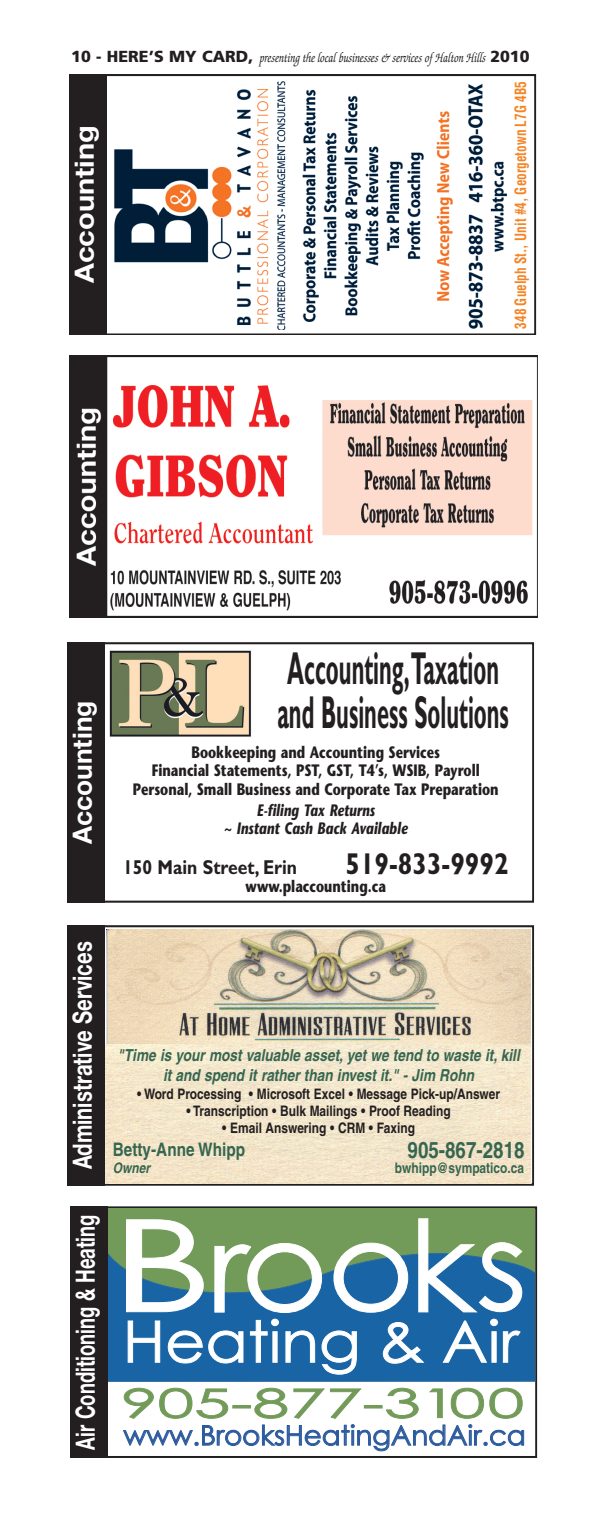
<style>
.page{position:relative;width:612px;height:1534px;background:#fff}
.page>*{position:absolute;margin:0;border:0;box-sizing:border-box;transform-origin:0 0}
.t1{font:700 46.4px/44.2px "Gill Sans";color:#231f20;scale:.47 1}
.t2{font:700 30.2px "Gill Sans";color:#231f20;scale:.87 1}
.t3{font:27.4px "Century Gothic";color:#2c5a9e}
.t4{font:700 26.6px "Helvetica Neue";color:#fff;scale:.69 1}
.t5{font:700 26.6px "Helvetica Neue";color:#fff;scale:.76 1}
.t6{font:700 26.6px "Helvetica Neue";color:#fff;scale:1.09 1}
.t7{font:700 26.6px "Helvetica Neue";color:#fff}
.t8{font:700 22.8px "Helvetica";color:#376650;scale:.83 1}
.t9{font:700 20.2px "Gill Sans";color:#231f20;scale:.87 1}
.t10{font:700 18.6px "Helvetica";color:#376650;scale:.83 1}
.t11{font:700 16.6px/18.6px "Stone Sans";color:#231f20;text-align:center;scale:.77 1}
.t12{font:italic 700 16.6px/19.8px "Helvetica";color:#376650;text-align:center;scale:.83 1}
.t13{font:italic 700 16.6px/18.6px "Stone Sans";color:#231f20;text-align:center;scale:.77 1}
.t14{font:700 condensed 15.2px "Helvetica";color:#f58425;scale:.87 1}
.t15{font:700 14.4px "Helvetica";color:#231f20;scale:.83 1}
.t16{font:700 14.4px "Helvetica";color:#376650;scale:.83 1}
.t17{font:italic 700 14.4px "Helvetica";color:#376650;scale:.83 1}
.t18{font:italic 500 14px "Zapf Chancery";color:#231f20;scale:.8 1}
.s1{font-family:"Frutiger";font-weight:900;font-style:normal;font-size:16px}
</style>
<div class="page">
<div style="left:102px;top:74px;width:434px;height:261px;border:2px solid #231f20"></div>
<div style="left:69px;top:74px;width:38px;height:261px;background:#231f20"></div>
<img style="left:114px;top:81px;width:394px;height:249px">
<img style="left:69px;top:355px;width:469px;height:263px">
<div style="left:67px;top:642px;width:467px;height:261px;border:2px solid #231f20"></div>
<div style="left:67px;top:642px;width:38px;height:261px;background:#231f20"></div>
<img style="left:110px;top:650px;width:141px;height:87px">
<div style="left:67px;top:925px;width:467px;height:261px;border:2px solid #231f20"></div>
<div style="left:67px;top:925px;width:38px;height:261px;background:#231f20"></div>
<img style="left:105px;top:929px;width:426px;height:255px">
<div style="left:70px;top:1206px;width:467px;height:252px;border:2px solid #231f20"></div>
<div style="left:70px;top:1206px;width:38px;height:252px;background:#231f20"></div>
<div style="left:108px;top:1208px;width:427px;height:10px;background:#729b59"></div>
<div style="left:108px;top:1375px;width:427px;height:6px;background:#1864a5"></div>
<svg style="left:108px;top:1218px;width:427px;height:157px"></svg>
<svg style="left:108px;top:1381px;width:427px;height:71px"></svg>
<p class="t18" style="left:71px;top:53px;width:574px"><span class="s1">10 - HERE’S MY CARD,</span> presenting the local businesses &amp; services of Halton Hills <span class="s1">2010</span></p>
<h3 class="t6" style="left:75px;top:283px;width:146px;rotate:-90deg">Accounting</h3>
<p class="t14" style="left:515px;top:329px;width:286px;rotate:-90deg">348 Guelph St., Unit #4, Georgetown L7G 4B5</p>
<h3 class="t7" style="left:73px;top:844px;width:145px;rotate:-90deg">Accounting</h3>
<h1 class="t1" style="left:277px;top:652px;width:494px">Accounting,Taxation and Business Solutions</h1>
<p class="t11" style="left:133px;top:744px;width:477px">Bookkeeping and Accounting Services<br>Financial Statements, PST, GST, T4’s, WSIB, Payroll<br>Personal, Small Business and Corporate Tax Preparation</p>
<p class="t13" style="left:224px;top:802px;width:240px">E-filing Tax Returns<br>~ Instant Cash Back Available</p>
<p class="t9" style="left:123px;top:860px;width:202px">150 Main Street, Erin</p>
<h2 class="t2" style="left:345px;top:853px;width:189px">519-833-9992</h2>
<p class="t11" style="left:246px;top:879px;width:184px">www.placcounting.ca</p>
<h3 class="t5" style="left:73px;top:1169px;width:301px;rotate:-90deg">Administrative Services</h3>
<p class="t12" style="left:117px;top:1047px;width:486px">"Time is your most valuable asset, yet we tend to waste it, kill it and spend it rather than invest it." - Jim Rohn</p>
<p class="t15" style="left:137px;top:1088px;width:439px">• Word Processing • Microsoft Excel • Message Pick-up/Answer</p>
<p class="t15" style="left:187px;top:1106px;width:320px">• Transcription • Bulk Mailings • Proof Reading</p>
<p class="t15" style="left:222px;top:1123px;width:234px">• Email Answering • CRM • Faxing</p>
<p class="t10" style="left:113px;top:1142px;width:161px">Betty-Anne Whipp</p>
<p class="t17" style="left:113px;top:1163px;width:46px">Owner</p>
<p class="t16" style="left:395px;top:1163px;width:157px">bwhipp@sympatico.ca</p>
<h3 class="t8" style="left:408px;top:1142px;width:142px">905-867-2818</h3>
<h3 class="t4" style="left:76px;top:1450px;width:342px;rotate:-90deg">Air Conditioning &amp; Heating</h3>
<h3 class="t3" style="left:124px;top:1425px;width:404px">www.BrooksHeatingAndAir.ca</h3>
</div>
